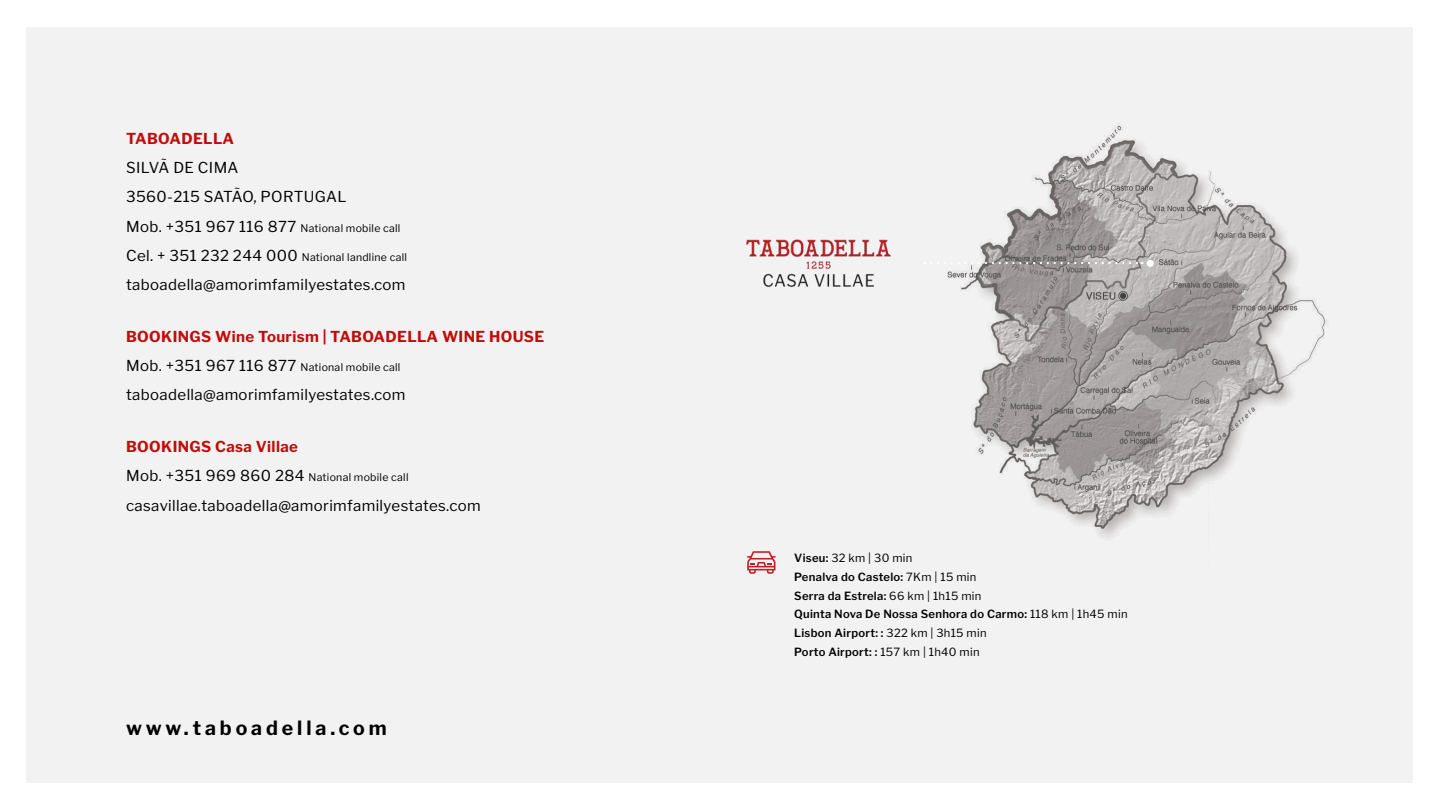
<style>
.page{position:relative;width:1440px;height:810px;background:#fff}
.page>*{position:absolute;margin:0;border:0;box-sizing:border-box;transform-origin:0 0}
.t1{font:700 19.5px "Libre Franklin";letter-spacing:.2em;color:#000}
.t2{font:15px/29.2px "Libre Franklin";letter-spacing:.025em;color:#000}
.t3{font:700 15px "Libre Franklin";letter-spacing:.025em;color:#c00d0a}
.t4{font:600 11.25px/18.8px "Libre Franklin";letter-spacing:.025em;color:#000}
.t5{font:10.5px "Libre Franklin";letter-spacing:.025em;color:#000}
.s1{font-size:15px}
.s2{font-weight:400}
</style>
<div class="page">
<div style="left:26px;top:27px;width:1387px;height:756px;background:#f2f2f2"></div>
<img style="left:947px;top:123px;width:379px;height:415px">
<div style="left:1147px;top:260px;width:7px;height:7px;background:#fff;border-radius:50%"></div>
<svg style="left:931px;top:262px;width:212px;height:2px"></svg>
<svg style="left:747px;top:551px;width:28px;height:23px"></svg>
<img style="left:746px;top:239px;width:145px;height:48px">
<h2 class="t3" style="left:126px;top:127px;width:109px">TABOADELLA</h2>
<h2 class="t2" style="left:126px;top:152px;width:222px">SILVÃ DE CIMA<br>3560-215 SATÃO, PORTUGAL</h2>
<p class="t5" style="left:126px;top:219px;width:276px"><span class="s1">Mob. +351 967 116 877</span> National mobile call</p>
<p class="t5" style="left:126px;top:249px;width:282px"><span class="s1">Cel. + 351 232 244 000</span> National landline call</p>
<h2 class="t2" style="left:126px;top:269px;width:281px">taboadella@amorimfamilyestates.com</h2>
<h2 class="t3" style="left:126px;top:325px;width:420px">BOOKINGS Wine Tourism | TABOADELLA WINE HOUSE</h2>
<p class="t5" style="left:126px;top:359px;width:276px"><span class="s1">Mob. +351 967 116 877</span> National mobile call</p>
<h2 class="t2" style="left:126px;top:379px;width:281px">taboadella@amorimfamilyestates.com</h2>
<h2 class="t3" style="left:126px;top:435px;width:173px">BOOKINGS Casa Villae</h2>
<p class="t5" style="left:126px;top:469px;width:284px"><span class="s1">Mob. +351 969 860 284</span> National mobile call</p>
<h2 class="t2" style="left:126px;top:489px;width:356px">casavillae.taboadella@amorimfamilyestates.com</h2>
<h1 class="t1" style="left:126px;top:712px;width:262px">www.taboadella.com</h1>
<p class="t4" style="left:794px;top:548px;width:335px">Viseu: <span class="s2">32 km | 30 min<br></span>Penalva do Castelo: <span class="s2">7Km | 15 min<br></span>Serra da Estrela: <span class="s2">66 km | 1h15 min<br></span>Quinta Nova De Nossa Senhora do Carmo: <span class="s2">118 km | 1h45 min </span>Lisbon Airport: : <span class="s2">322 km | 3h15 min<br></span>Porto Airport: : <span class="s2">157 km | 1h40 min</span></p>
</div>
